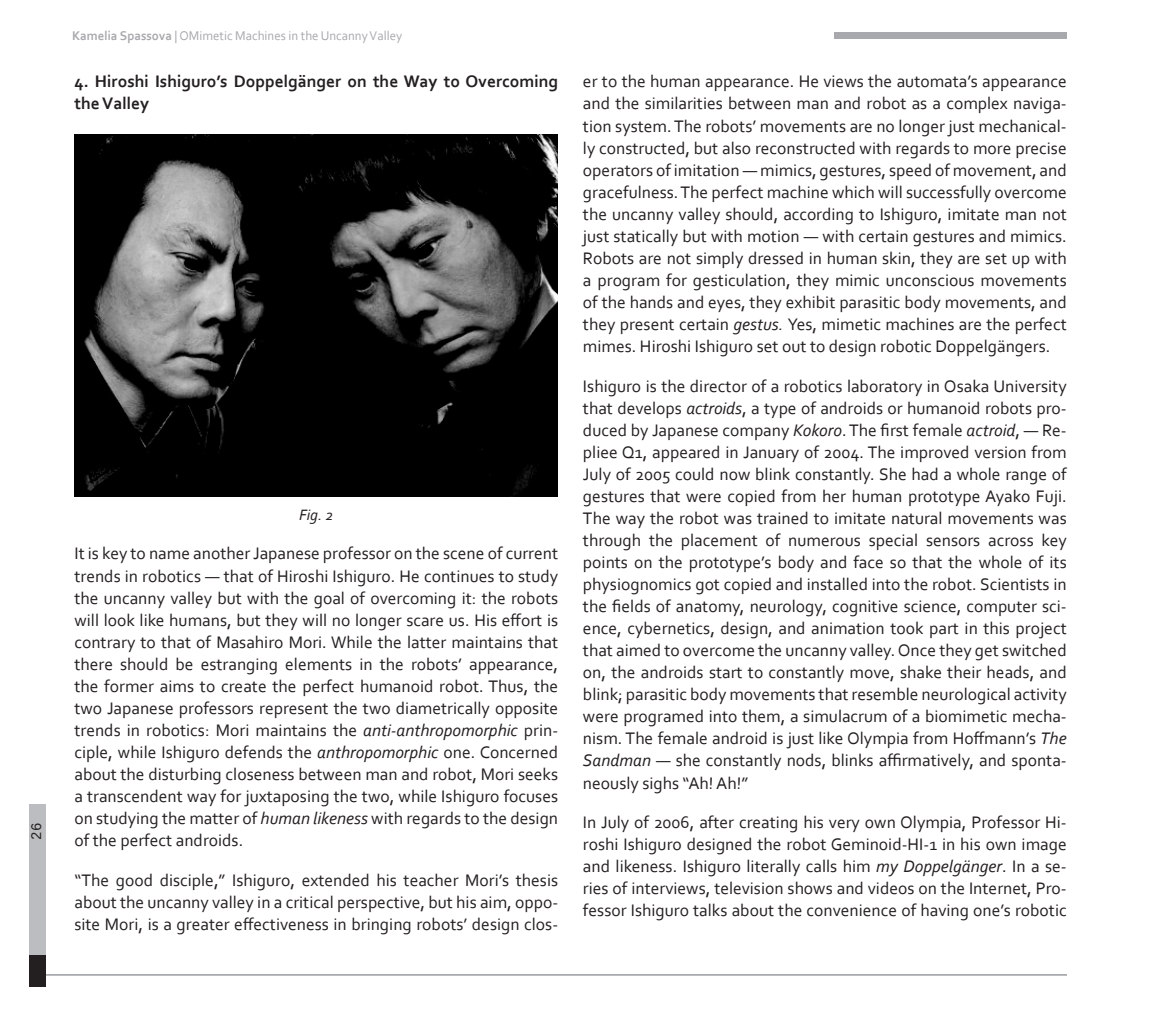
<style>
.page{position:relative;width:1166px;height:1017px;background:#fff}
.page>*{position:absolute;margin:0;border:0;box-sizing:border-box;transform-origin:0 0}
.t1{font:17.5px/22.1px "Corbel";color:#231f20;text-align:justify}
.t2{font:700 17.5px/22.1px "Corbel";color:#231f20}
.t3{font:italic 15.75px "Corbel";color:#231f20}
.t4{font:14.7px "Liberation Mono";color:#231f20;scale:.95 1}
.t5{font:13.3px "Corbel";color:#a8a9ad}
.s1{font-weight:700}
.s2{font-style:italic}
</style>
<div class="page">
<hr style="left:33px;top:974px;width:1034px;height:2px;background:#a8a9ad">
<div style="left:29px;top:804px;width:17px;height:182px;background:#bcbdc0"></div>
<div style="left:29px;top:955px;width:17px;height:31px;background:#231f20"></div>
<div style="left:834px;top:33px;width:233px;height:6px;background:#a8a9ad"></div>
<img style="left:74px;top:135px;width:483px;height:361px">
<p class="t4" style="left:27px;top:840px;width:19px;rotate:-90deg">26</p>
<p class="t5" style="left:72px;top:27px;width:331px"><span class="s1">Kamelia Spassova</span> | OMimetic Machines in the Uncanny Valley</p>
<p class="t2" style="left:74px;top:70px;width:485px">4. Hiroshi Ishiguro’s Doppelgänger on the Way to Overcoming the Valley</p>
<p class="t3" style="left:299px;top:505px;width:36px">Fig. 2</p>
<p class="t1" style="left:74px;top:542px;width:485px">It is key to name another Japanese professor on the scene of current trends in robotics — that of Hiroshi Ishiguro. He continues to study the uncanny valley but with the goal of overcoming it: the robots will look like humans, but they will no longer scare us. His effort is contrary to that of Masahiro Mori. While the latter maintains that there should be estranging elements in the robots’ appearance, the former aims to create the perfect humanoid robot. Thus, the two Japanese professors represent the two diametrically opposite trends in robotics: Mori maintains the <span class="s2">anti-anthropomorphic</span> prin&shy;ciple, while Ishiguro defends the <span class="s2">anthropomorphic</span> one. Concerned about the disturbing closeness between man and robot, Mori seeks a transcendent way for juxtaposing the two, while Ishiguro focuses on studying the matter of <span class="s2">human likeness</span> with regards to the design of the perfect androids.</p>
<p class="t1" style="left:74px;top:868px;width:485px">“The good disciple,” Ishiguro, extended his teacher Mori’s thesis about the uncanny valley in a critical perspective, but his aim, oppo&shy;site Mori, is a greater effectiveness in bringing robots’ design clos-</p>
<p class="t1" style="left:583px;top:70px;width:485px">er to the human appearance. He views the automata’s appearance and the similarities between man and robot as a complex naviga&shy;tion system. The robots’ movements are no longer just mechanical&shy;ly constructed, but also reconstructed with regards to more precise operators of imitation — mimics, gestures, speed of movement, and gracefulness. The perfect machine which will successfully overcome the uncanny valley should, according to Ishiguro, imitate man not just statically but with motion — with certain gestures and mimics.<br>Robots are not simply dressed in human skin, they are set up with a program for gesticulation, they mimic unconscious movements of the hands and eyes, they exhibit parasitic body movements, and they present certain <span class="s2">gestus.</span> Yes, mimetic machines are the perfect mimes. Hiroshi Ishiguro set out to design robotic Doppelgängers.</p>
<p class="t1" style="left:583px;top:374px;width:485px">Ishiguro is the director of a robotics laboratory in Osaka University that develops <span class="s2">actroids</span>, a type of androids or humanoid robots pro&shy;duced by Japanese company <span class="s2">Kokoro</span>. The first female <span class="s2">actroid</span>, — Re&shy;pliee Q1, appeared in January of 2004. The improved version from July of 2005 could now blink constantly. She had a whole range of gestures that were copied from her human prototype Ayako Fuji.<br>The way the robot was trained to imitate natural movements was through the placement of numerous special sensors across key points on the prototype’s body and face so that the whole of its physiognomics got copied and installed into the robot. Scientists in the fields of anatomy, neurology, cognitive science, computer sci&shy;ence, cybernetics, design, and animation took part in this project that aimed to overcome the uncanny valley. Once they get switched on, the androids start to constantly move, shake their heads, and blink; parasitic body movements that resemble neurological activity were programed into them, a simulacrum of a biomimetic mecha&shy;nism. The female android is just like Olympia from Hoffmann’s <span class="s2">The Sandman</span> — she constantly nods, blinks affirmatively, and sponta&shy;neously sighs “Ah! Ah!”</p>
<p class="t1" style="left:583px;top:811px;width:485px">In July of 2006, after creating his very own Olympia, Professor Hi&shy;roshi Ishiguro designed the robot Geminoid-HI-1 in his own image and likeness. Ishiguro literally calls him <span class="s2">my Doppelgänger</span>. In a se&shy;ries of interviews, television shows and videos on the Internet, Pro&shy;fessor Ishiguro talks about the convenience of having one’s robotic</p>
</div>
